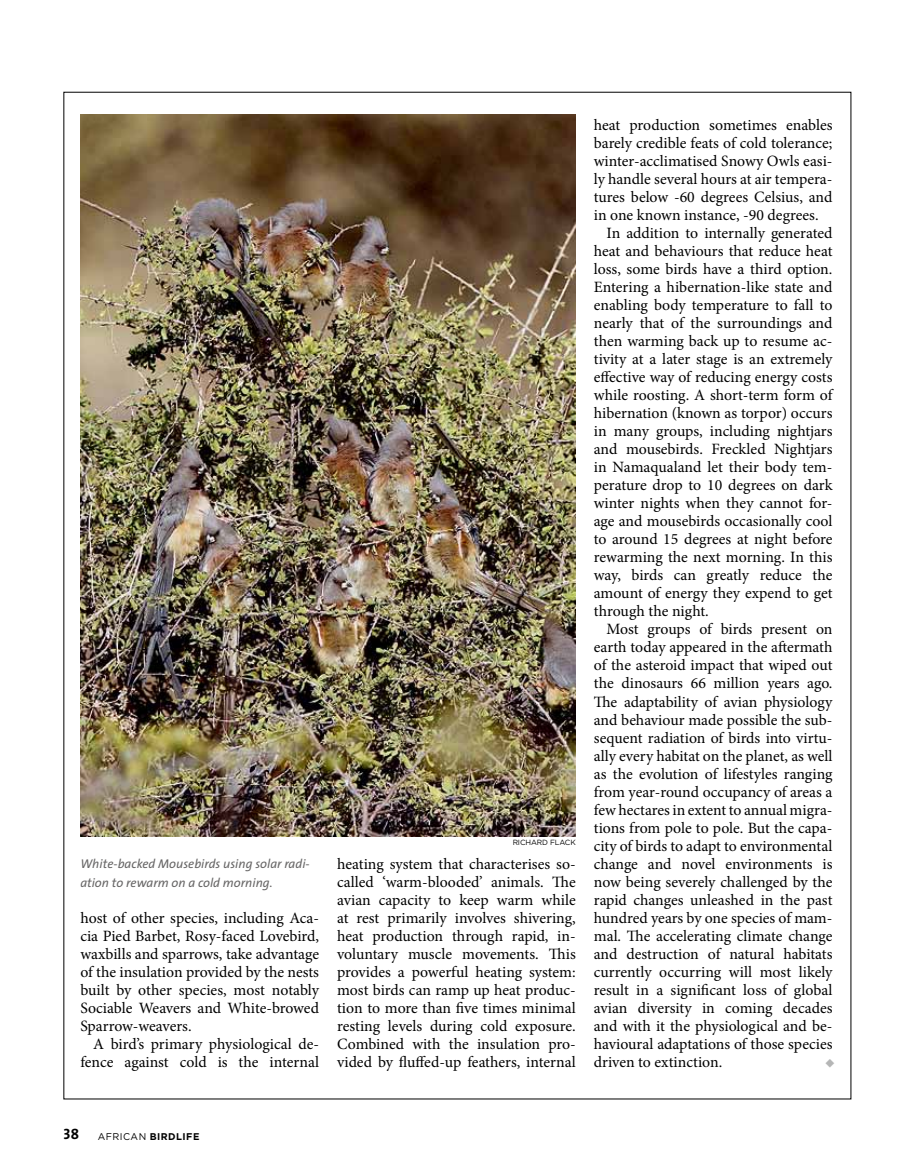
<style>
.page{position:relative;width:915px;height:1170px;background:#fff}
.page>*{position:absolute;margin:0;border:0;box-sizing:border-box;transform-origin:0 0}
.t1{font:15.75px/18px "Minion Pro";color:#000;text-align:justify}
.t2{font:italic 12.75px/18px "The Sans";color:#666565}
.t3{font:700 9.75px "Gotham";letter-spacing:.05em;color:#000}
.t4{font:7.5px "Gotham";letter-spacing:-.015em;color:#000}
.s1{font-family:"The Sans Bold Caps";font-weight:400;font-size:15px}
.s2{font-weight:400}
</style>
<div class="page">
<img style="left:80px;top:114px;width:495px;height:722px">
<p class="t2" style="left:80px;top:854px;width:230px">White-backed Mousebirds using solar radi&shy;ation to rewarm on a cold morning.</p>
<p class="t1" style="left:80px;top:908px;width:240px">host of other species, including Aca&shy;cia Pied Barbet, Rosy-faced Lovebird, waxbills and sparrows, take advantage of the insulation provided by the nests built by other species, most notably Sociable Weavers and White-browed Sparrow-weavers.</p>
<p class="t1" style="left:80px;top:1034px;width:240px;text-align:right">A bird’s primary physiological de&shy;fence against cold is the internal</p>
<p class="t4" style="left:512px;top:837px;width:63px">RICHARD FLACK</p>
<p class="t1" style="left:337px;top:854px;width:240px">heating system that characterises so&shy;called ‘warm-blooded’ animals. The avian capacity to keep warm while at rest primarily involves shivering, heat production through rapid, in&shy;voluntary muscle movements. This provides a powerful heating system: most birds can ramp up heat produc&shy;tion to more than five times minimal resting levels during cold exposure.<br>Combined with the insulation pro&shy;vided by fluffed-up feathers, internal</p>
<p class="t1" style="left:593px;top:116px;width:240px">heat production sometimes enables</p>
<p class="t1" style="left:593px;top:134px;width:240px">barely credible feats of cold tolerance;</p>
<p class="t1" style="left:593px;top:152px;width:238px">winter-acclimatised Snowy Owls easi-</p>
<p class="t1" style="left:593px;top:170px;width:240px">ly handle several hours at air tempera-</p>
<p class="t1" style="left:593px;top:188px;width:240px">tures below -60 degrees Celsius, and</p>
<p class="t1" style="left:593px;top:206px;width:226px">in one known instance, -90 degrees.</p>
<p class="t1" style="left:606px;top:224px;width:227px">In addition to internally generated</p>
<p class="t1" style="left:593px;top:242px;width:240px">heat and behaviours that reduce heat</p>
<p class="t1" style="left:593px;top:260px;width:240px">loss, some birds have a third option.</p>
<p class="t1" style="left:593px;top:278px;width:240px">Entering a hibernation-like state and</p>
<p class="t1" style="left:593px;top:296px;width:240px">enabling body temperature to fall to</p>
<p class="t1" style="left:593px;top:314px;width:240px">nearly that of the surroundings and</p>
<p class="t1" style="left:593px;top:332px;width:240px">then warming back up to resume ac-</p>
<p class="t1" style="left:593px;top:350px;width:240px">tivity at a later stage is an extremely</p>
<p class="t1" style="left:593px;top:368px;width:240px">effective way of reducing energy costs</p>
<p class="t1" style="left:593px;top:386px;width:240px">while roosting. A short-term form of</p>
<p class="t1" style="left:593px;top:404px;width:240px">hibernation (known as torpor) occurs</p>
<p class="t1" style="left:593px;top:422px;width:240px">in many groups, including nightjars</p>
<p class="t1" style="left:593px;top:440px;width:240px">and mousebirds. Freckled Nightjars</p>
<p class="t1" style="left:593px;top:458px;width:240px">in Namaqualand let their body tem-</p>
<p class="t1" style="left:593px;top:476px;width:240px">perature drop to 10 degrees on dark</p>
<p class="t1" style="left:593px;top:494px;width:240px">winter nights when they cannot for-</p>
<p class="t1" style="left:593px;top:512px;width:240px">age and mousebirds occasionally cool</p>
<p class="t1" style="left:593px;top:530px;width:240px">to around 15 degrees at night before</p>
<p class="t1" style="left:593px;top:548px;width:240px">rewarming the next morning. In this</p>
<p class="t1" style="left:593px;top:566px;width:240px">way, birds can greatly reduce the</p>
<p class="t1" style="left:593px;top:584px;width:240px">amount of energy they expend to get</p>
<p class="t1" style="left:593px;top:602px;width:116px">through the night.</p>
<p class="t1" style="left:606px;top:620px;width:227px">Most groups of birds present on</p>
<p class="t1" style="left:593px;top:638px;width:240px">earth today appeared in the aftermath</p>
<p class="t1" style="left:593px;top:656px;width:240px">of the asteroid impact that wiped out</p>
<p class="t1" style="left:593px;top:674px;width:240px">the dinosaurs 66 million years ago.</p>
<p class="t1" style="left:593px;top:692px;width:240px">The adaptability of avian physiology</p>
<p class="t1" style="left:593px;top:710px;width:240px">and behaviour made possible the sub-</p>
<p class="t1" style="left:593px;top:728px;width:240px">sequent radiation of birds into virtu-</p>
<p class="t1" style="left:593px;top:746px;width:240px">ally every habitat on the planet, as well</p>
<p class="t1" style="left:593px;top:764px;width:240px">as the evolution of lifestyles ranging</p>
<p class="t1" style="left:593px;top:782px;width:240px">from year-round occupancy of areas a</p>
<p class="t1" style="left:593px;top:800px;width:240px">few hectares in extent to annual migra-</p>
<p class="t1" style="left:593px;top:818px;width:238px">tions from pole to pole. But the capa-</p>
<p class="t1" style="left:593px;top:836px;width:240px">city of birds to adapt to environmental</p>
<p class="t1" style="left:593px;top:854px;width:240px">change and novel environments is</p>
<p class="t1" style="left:593px;top:872px;width:240px">now being severely challenged by the</p>
<p class="t1" style="left:593px;top:890px;width:240px">rapid changes unleashed in the past</p>
<p class="t1" style="left:593px;top:908px;width:240px">hundred years by one species of mam-</p>
<p class="t1" style="left:593px;top:926px;width:240px">mal. The accelerating climate change</p>
<p class="t1" style="left:593px;top:944px;width:240px">and destruction of natural habitats</p>
<p class="t1" style="left:593px;top:962px;width:240px">currently occurring will most likely</p>
<p class="t1" style="left:593px;top:980px;width:240px">result in a significant loss of global</p>
<p class="t1" style="left:593px;top:998px;width:240px">avian diversity in coming decades</p>
<p class="t1" style="left:593px;top:1016px;width:240px">and with it the physiological and be-</p>
<p class="t1" style="left:593px;top:1034px;width:240px">havioural adaptations of those species</p>
<p class="t1" style="left:593px;top:1052px;width:130px">driven to extinction.</p>
<p class="t3" style="left:64px;top:1129px;width:137px"><span class="s1">38</span> <span class="s2">AFRICAN</span> birdlife</p>
</div>
